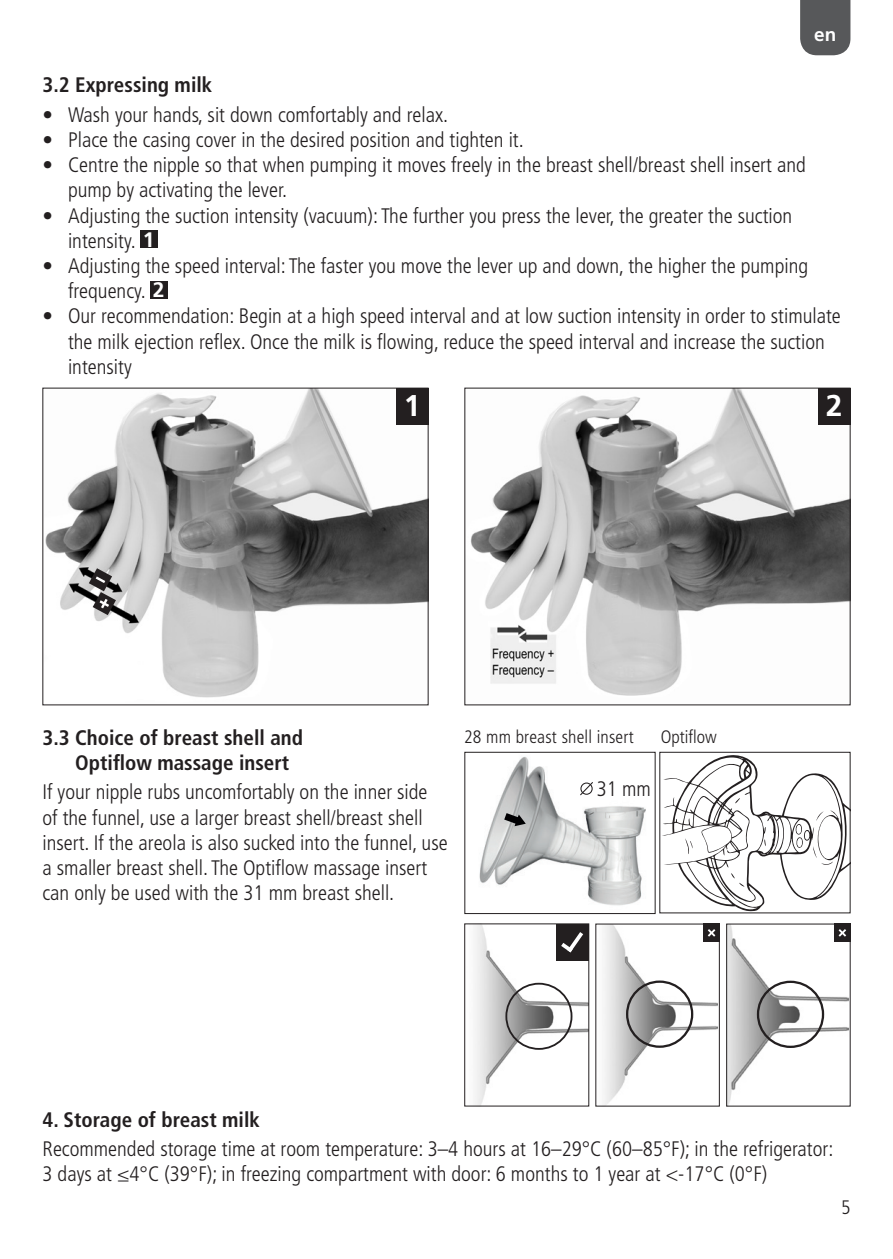
<style>
.page{position:relative;width:893px;height:1259px;background:#fff}
.page>*{position:absolute;margin:0;border:0;box-sizing:border-box;transform-origin:0 0}
.t1{font:700 30px "Frutiger LT";color:#fff}
.t2{font:300 condensed 21px/25.2px "Frutiger LT";color:#231f20}
.t3{font:700 condensed 21px/25.2px "Frutiger LT";color:#231f20}
.t4{font:300 condensed 19.5px "Frutiger LT";color:#231f20}
.t5{font:700 18.9px "Frutiger LT";color:#fff}
.t6{font:300 condensed 18px "Frutiger LT";letter-spacing:.01em;color:#231f20}
.s1{font-weight:700;font-stretch:normal;color:#fff}
</style>
<div class="page">
<div style="left:800px;top:0;width:50px;height:55px;background:#57585a"></div>
<div style="left:140px;top:231px;width:17px;height:17px;background:#231f20"></div>
<div style="left:150px;top:281px;width:17px;height:17px;background:#231f20"></div>
<img style="left:475px;top:925px;width:112px;height:179px">
<div style="left:464px;top:923px;width:125px;height:183px;border:1px solid #231f20"></div>
<div style="left:505px;top:982px;width:67px;height:67px;border:2px solid #231f20;border-radius:50%"></div>
<div style="left:556px;top:924px;width:32px;height:36px;background:#231f20"></div>
<svg style="left:561px;top:932px;width:22px;height:20px"></svg>
<img style="left:604px;top:925px;width:113px;height:179px">
<div style="left:626px;top:980px;width:67px;height:67px;border:2px solid #231f20;border-radius:50%"></div>
<div style="left:703px;top:923px;width:17px;height:19px;background:#231f20"></div>
<svg style="left:708px;top:929px;width:7px;height:7px"></svg>
<img style="left:728px;top:925px;width:120px;height:179px">
<div style="left:726px;top:923px;width:124px;height:183px;border:1px solid #231f20"></div>
<div style="left:757px;top:980px;width:67px;height:68px;border:2px solid #231f20;border-radius:50%"></div>
<div style="left:834px;top:923px;width:16px;height:19px;background:#231f20"></div>
<svg style="left:839px;top:929px;width:7px;height:7px"></svg>
<img style="left:479px;top:756px;width:167px;height:150px">
<div style="left:464px;top:752px;width:191px;height:162px;border:1px solid #231f20"></div>
<svg style="left:662px;top:755px;width:186px;height:156px"></svg>
<svg style="left:504px;top:813px;width:22px;height:13px"></svg>
<svg style="left:579px;top:781px;width:15px;height:15px"></svg>
<img style="left:471px;top:390px;width:377px;height:306px">
<div style="left:818px;top:388px;width:32px;height:36px;background:#231f20"></div>
<img style="left:45px;top:390px;width:381px;height:308px">
<div style="left:396px;top:388px;width:32px;height:36px;background:#231f20"></div>
<svg style="left:89px;top:568px;width:27px;height:47px"></svg>
<p class="t5" style="left:814px;top:24px;width:24px">en</p>
<p class="t3" style="left:43px;top:72px;width:171px">3.2 Expressing milk</p>
<p class="t2" style="left:43px;top:102px;width:407px">• Wash your hands, sit down comfortably and relax.</p>
<p class="t2" style="left:43px;top:127px;width:483px">• Place the casing cover in the desired position and tighten it.</p>
<p class="t2" style="left:68px;top:153px;width:739px;text-indent:-26px">• Centre the nipple so that when pumping it moves freely in the breast shell/breast shell insert and pump by activating the lever.</p>
<p class="t2" style="left:68px;top:203px;width:726px;text-indent:-26px">• Adjusting the suction intensity (vacuum): The further you press the lever, the greater the suction intensity. <span class="s1">1</span></p>
<p class="t2" style="left:68px;top:253px;width:742px;text-indent:-26px">• Adjusting the speed interval: The faster you move the lever up and down, the higher the pumping frequency. <span class="s1">2</span></p>
<p class="t2" style="left:68px;top:304px;width:774px;text-indent:-26px">• Our recommendation: Begin at a high speed interval and at low suction intensity in order to stimulate the milk ejection reflex. Once the milk is flowing, reduce the speed interval and increase the suction intensity</p>
<h1 class="t1" style="left:404px;top:388px;width:18px">1</h1>
<h1 class="t1" style="left:826px;top:388px;width:18px">2</h1>
<p class="t3" style="left:75px;top:725px;width:229px;text-indent:-33px">3.3 Choice of breast shell and<br>Optiflow massage insert</p>
<p class="t2" style="left:43px;top:780px;width:407px">If your nipple rubs uncomfortably on the inner side of the funnel, use a larger breast shell/breast shell insert. If the areola is also sucked into the funnel, use a smaller breast shell. The Optiflow massage insert can only be used with the 31 mm breast shell.</p>
<p class="t6" style="left:464px;top:726px;width:171px">28 mm breast shell insert</p>
<p class="t6" style="left:661px;top:726px;width:58px">Optiflow</p>
<p class="t2" style="left:597px;top:776px;width:56px">31 mm</p>
<p class="t3" style="left:43px;top:1107px;width:219px">4. Storage of breast milk</p>
<p class="t2" style="left:43px;top:1136px;width:792px">Recommended storage time at room temperature: 3–4 hours at 16–29°C (60–85°F); in the refrigerator:<br>3 days at ≤4°C (39°F); in freezing compartment with door: 6 months to 1 year at &lt;-17°C (0°F)</p>
<p class="t4" style="left:841px;top:1196px;width:11px">5</p>
</div>
